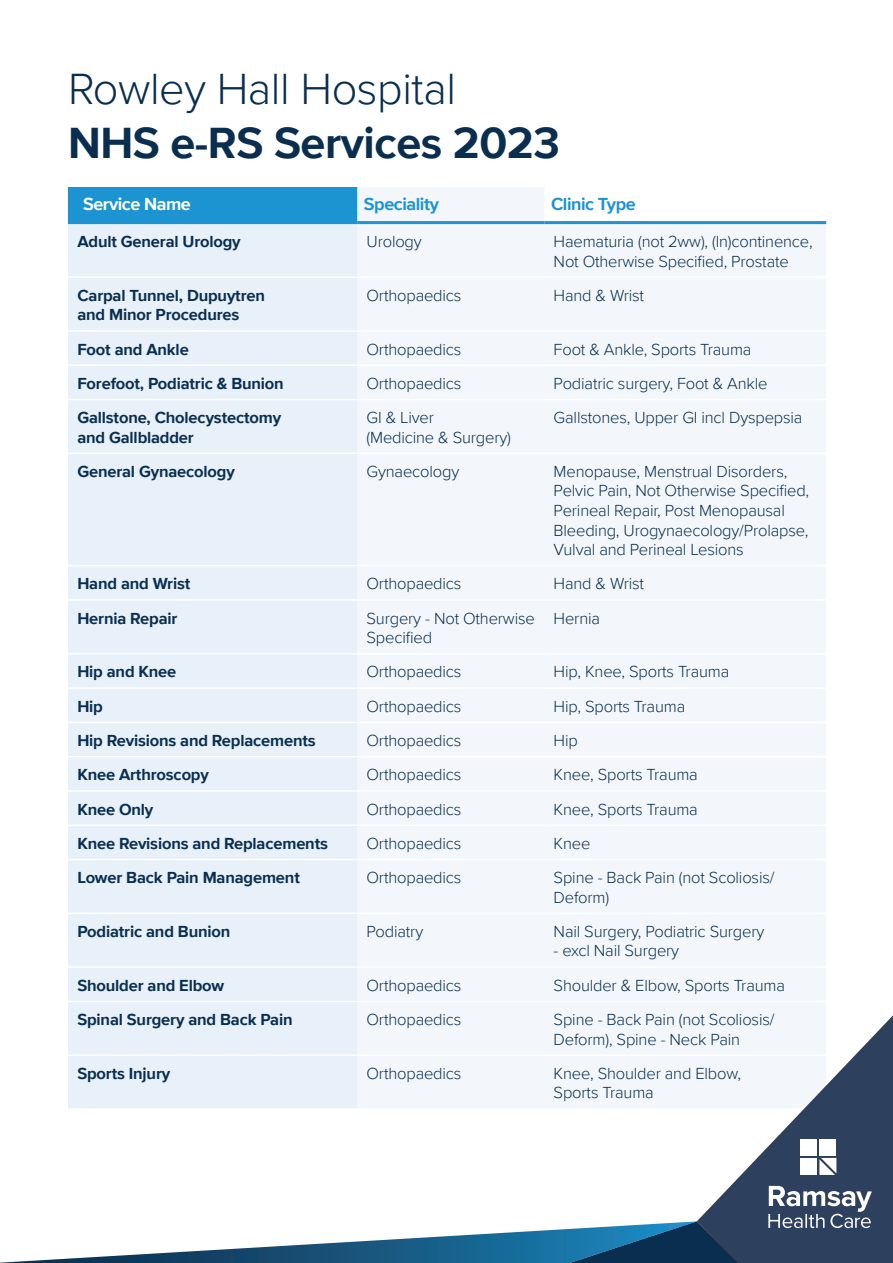
<style>
.page{position:relative;width:893px;height:1263px;background:#fff}
.page>*{position:absolute;margin:0;border:0;box-sizing:border-box;transform-origin:0 0}
.t1{font:700 45px "Proxima Nova";letter-spacing:-.01em;color:#0a2e4f}
.t2{font:300 45px "Proxima Nova";letter-spacing:-.01em;color:#0a2e4f}
.t3{font:700 18px "Proxima Nova";letter-spacing:-.025em;color:#1c94d2}
.t4{font:700 18px "Proxima Nova";letter-spacing:-.025em;color:#fff}
.t5{font:300 16.5px/19.5px "Proxima Nova";letter-spacing:-.01em;color:#0a2e4f}
.t6{font:700 16.5px/19.5px "Proxima Nova";letter-spacing:-.01em;color:#0a2e4f}
</style>
<div class="page">
<div style="left:68px;top:187px;width:289px;height:36px;background:#1c94d2"></div>
<div style="left:357px;top:187px;width:469px;height:921px;background:#f3f7fb"></div>
<div style="left:68px;top:224px;width:289px;height:884px;background:#e8f1f9"></div>
<hr style="left:68px;top:221px;width:289px;height:3px;background:#1c94d2">
<hr style="left:357px;top:221px;width:187px;height:3px;background:#1c94d2">
<hr style="left:544px;top:221px;width:282px;height:3px;background:#1c94d2">
<hr style="left:68px;top:276px;width:289px;height:2px;background:#fff">
<hr style="left:357px;top:276px;width:187px;height:2px;background:#fff">
<hr style="left:544px;top:276px;width:282px;height:2px;background:#fff">
<hr style="left:68px;top:330px;width:289px;height:2px;background:#fff">
<hr style="left:357px;top:330px;width:187px;height:2px;background:#fff">
<hr style="left:544px;top:330px;width:282px;height:2px;background:#fff">
<hr style="left:68px;top:364px;width:289px;height:2px;background:#fff">
<hr style="left:357px;top:364px;width:187px;height:2px;background:#fff">
<hr style="left:544px;top:364px;width:282px;height:2px;background:#fff">
<hr style="left:68px;top:399px;width:289px;height:1px;background:#fff">
<hr style="left:357px;top:399px;width:187px;height:1px;background:#fff">
<hr style="left:544px;top:399px;width:282px;height:1px;background:#fff">
<hr style="left:68px;top:453px;width:289px;height:1px;background:#fff">
<hr style="left:357px;top:453px;width:187px;height:1px;background:#fff">
<hr style="left:544px;top:453px;width:282px;height:1px;background:#fff">
<hr style="left:68px;top:565px;width:289px;height:1px;background:#fff">
<hr style="left:357px;top:565px;width:187px;height:1px;background:#fff">
<hr style="left:544px;top:565px;width:282px;height:1px;background:#fff">
<hr style="left:68px;top:599px;width:289px;height:2px;background:#fff">
<hr style="left:357px;top:599px;width:187px;height:2px;background:#fff">
<hr style="left:544px;top:599px;width:282px;height:2px;background:#fff">
<hr style="left:68px;top:653px;width:289px;height:1px;background:#fff">
<hr style="left:357px;top:653px;width:187px;height:1px;background:#fff">
<hr style="left:544px;top:653px;width:282px;height:1px;background:#fff">
<hr style="left:68px;top:687px;width:289px;height:2px;background:#fff">
<hr style="left:357px;top:687px;width:187px;height:2px;background:#fff">
<hr style="left:544px;top:687px;width:282px;height:2px;background:#fff">
<hr style="left:68px;top:722px;width:289px;height:1px;background:#fff">
<hr style="left:357px;top:722px;width:187px;height:1px;background:#fff">
<hr style="left:544px;top:722px;width:282px;height:1px;background:#fff">
<hr style="left:68px;top:756px;width:289px;height:1px;background:#fff">
<hr style="left:357px;top:756px;width:187px;height:1px;background:#fff">
<hr style="left:544px;top:756px;width:282px;height:1px;background:#fff">
<hr style="left:68px;top:790px;width:289px;height:2px;background:#fff">
<hr style="left:357px;top:790px;width:187px;height:2px;background:#fff">
<hr style="left:544px;top:790px;width:282px;height:2px;background:#fff">
<hr style="left:68px;top:824px;width:289px;height:2px;background:#fff">
<hr style="left:357px;top:824px;width:187px;height:2px;background:#fff">
<hr style="left:544px;top:824px;width:282px;height:2px;background:#fff">
<hr style="left:68px;top:859px;width:289px;height:1px;background:#fff">
<hr style="left:357px;top:859px;width:187px;height:1px;background:#fff">
<hr style="left:544px;top:859px;width:282px;height:1px;background:#fff">
<hr style="left:68px;top:912px;width:289px;height:2px;background:#fff">
<hr style="left:357px;top:912px;width:187px;height:2px;background:#fff">
<hr style="left:544px;top:912px;width:282px;height:2px;background:#fff">
<hr style="left:68px;top:966px;width:289px;height:2px;background:#fff">
<hr style="left:357px;top:966px;width:187px;height:2px;background:#fff">
<hr style="left:544px;top:966px;width:282px;height:2px;background:#fff">
<hr style="left:68px;top:1001px;width:289px;height:1px;background:#fff">
<hr style="left:357px;top:1001px;width:187px;height:1px;background:#fff">
<hr style="left:544px;top:1001px;width:282px;height:1px;background:#fff">
<hr style="left:68px;top:1054px;width:289px;height:2px;background:#fff">
<hr style="left:357px;top:1054px;width:187px;height:2px;background:#fff">
<hr style="left:544px;top:1054px;width:282px;height:2px;background:#fff">
<svg style="left:0;top:1221px;width:697px;height:42px"></svg>
<svg style="left:697px;top:1015px;width:196px;height:248px;fill:#2d415f"></svg>
<svg style="left:768px;top:1186px;width:104px;height:42px"></svg>
<div style="left:800px;top:1139px;width:17px;height:17px;background:#fff"></div>
<div style="left:819px;top:1139px;width:17px;height:17px;background:#fff"></div>
<div style="left:800px;top:1158px;width:17px;height:17px;background:#fff"></div>
<svg style="left:819px;top:1158px;width:17px;height:17px"></svg>
<h1 class="t2" style="left:68px;top:55px;width:390px">Rowley Hall Hospital</h1>
<h1 class="t1" style="left:68px;top:109px;width:493px">NHS e-RS Services 2023</h1>
<p class="t4" style="left:83px;top:190px;width:109px">Service Name</p>
<p class="t3" style="left:364px;top:190px;width:76px">Speciality</p>
<p class="t3" style="left:551px;top:190px;width:86px">Clinic Type</p>
<p class="t6" style="left:77px;top:231px;width:165px">Adult General Urology</p>
<p class="t5" style="left:367px;top:231px;width:57px">Urology</p>
<p class="t5" style="left:554px;top:231px;width:260px">Haematuria (not 2ww), (In)continence,<br>Not Otherwise Specified, Prostate</p>
<p class="t6" style="left:77px;top:285px;width:189px">Carpal Tunnel, Dupuytren and Minor Procedures</p>
<p class="t5" style="left:367px;top:285px;width:96px">Orthopaedics</p>
<p class="t5" style="left:554px;top:285px;width:92px">Hand &amp; Wrist</p>
<p class="t6" style="left:77px;top:339px;width:113px">Foot and Ankle</p>
<p class="t5" style="left:367px;top:339px;width:96px">Orthopaedics</p>
<p class="t5" style="left:554px;top:339px;width:199px">Foot &amp; Ankle, Sports Trauma</p>
<p class="t6" style="left:77px;top:373px;width:208px">Forefoot, Podiatric &amp; Bunion</p>
<p class="t5" style="left:367px;top:373px;width:96px">Orthopaedics</p>
<p class="t5" style="left:554px;top:373px;width:215px">Podiatric surgery, Foot &amp; Ankle</p>
<p class="t6" style="left:77px;top:408px;width:205px">Gallstone, Cholecystectomy and Gallbladder</p>
<p class="t5" style="left:367px;top:407px;width:146px">GI &amp; Liver<br>(Medicine &amp; Surgery)</p>
<p class="t5" style="left:554px;top:407px;width:250px">Gallstones, Upper GI incl Dyspepsia</p>
<p class="t6" style="left:77px;top:461px;width:159px">General Gynaecology</p>
<p class="t5" style="left:367px;top:461px;width:94px">Gynaecology</p>
<p class="t5" style="left:554px;top:461px;width:257px">Menopause, Menstrual Disorders, Pelvic Pain, Not Otherwise Specified, Perineal Repair, Post Menopausal Bleeding, Urogynaecology/Prolapse, Vulval and Perineal Lesions</p>
<p class="t6" style="left:77px;top:574px;width:114px">Hand and Wrist</p>
<p class="t5" style="left:367px;top:573px;width:96px">Orthopaedics</p>
<p class="t5" style="left:554px;top:573px;width:92px">Hand &amp; Wrist</p>
<p class="t6" style="left:77px;top:608px;width:102px">Hernia Repair</p>
<p class="t5" style="left:367px;top:608px;width:170px">Surgery - Not Otherwise<br>Specified</p>
<p class="t5" style="left:554px;top:608px;width:48px">Hernia</p>
<p class="t6" style="left:77px;top:662px;width:100px">Hip and Knee</p>
<p class="t5" style="left:367px;top:661px;width:96px">Orthopaedics</p>
<p class="t5" style="left:554px;top:661px;width:177px">Hip, Knee, Sports Trauma</p>
<p class="t6" style="left:77px;top:696px;width:27px">Hip</p>
<p class="t5" style="left:367px;top:696px;width:96px">Orthopaedics</p>
<p class="t5" style="left:554px;top:696px;width:133px">Hip, Sports Trauma</p>
<p class="t6" style="left:77px;top:730px;width:240px">Hip Revisions and Replacements</p>
<p class="t5" style="left:367px;top:730px;width:96px">Orthopaedics</p>
<p class="t5" style="left:554px;top:730px;width:26px">Hip</p>
<p class="t6" style="left:77px;top:765px;width:133px">Knee Arthroscopy</p>
<p class="t5" style="left:367px;top:764px;width:96px">Orthopaedics</p>
<p class="t5" style="left:554px;top:764px;width:146px">Knee, Sports Trauma</p>
<p class="t6" style="left:77px;top:799px;width:78px">Knee Only</p>
<p class="t5" style="left:367px;top:798px;width:96px">Orthopaedics</p>
<p class="t5" style="left:554px;top:798px;width:146px">Knee, Sports Trauma</p>
<p class="t6" style="left:77px;top:833px;width:252px">Knee Revisions and Replacements</p>
<p class="t5" style="left:367px;top:833px;width:96px">Orthopaedics</p>
<p class="t5" style="left:554px;top:833px;width:38px">Knee</p>
<p class="t6" style="left:77px;top:867px;width:224px">Lower Back Pain Management</p>
<p class="t5" style="left:367px;top:867px;width:96px">Orthopaedics</p>
<p class="t5" style="left:554px;top:867px;width:222px">Spine - Back Pain (not Scoliosis/<br>Deform)</p>
<p class="t6" style="left:77px;top:921px;width:154px">Podiatric and Bunion</p>
<p class="t5" style="left:367px;top:921px;width:58px">Podiatry</p>
<p class="t5" style="left:554px;top:921px;width:212px">Nail Surgery, Podiatric Surgery</p>
<p class="t5" style="left:554px;top:940px;width:127px">- excl Nail Surgery</p>
<p class="t6" style="left:77px;top:975px;width:148px">Shoulder and Elbow</p>
<p class="t5" style="left:367px;top:975px;width:96px">Orthopaedics</p>
<p class="t5" style="left:554px;top:975px;width:233px">Shoulder &amp; Elbow, Sports Trauma</p>
<p class="t6" style="left:77px;top:1009px;width:217px">Spinal Surgery and Back Pain</p>
<p class="t5" style="left:367px;top:1009px;width:96px">Orthopaedics</p>
<p class="t5" style="left:554px;top:1009px;width:222px">Spine - Back Pain (not Scoliosis/<br>Deform), Spine - Neck Pain</p>
<p class="t6" style="left:77px;top:1063px;width:94px">Sports Injury</p>
<p class="t5" style="left:367px;top:1063px;width:96px">Orthopaedics</p>
<p class="t5" style="left:554px;top:1063px;width:189px">Knee, Shoulder and Elbow,<br>Sports Trauma</p>
</div>
